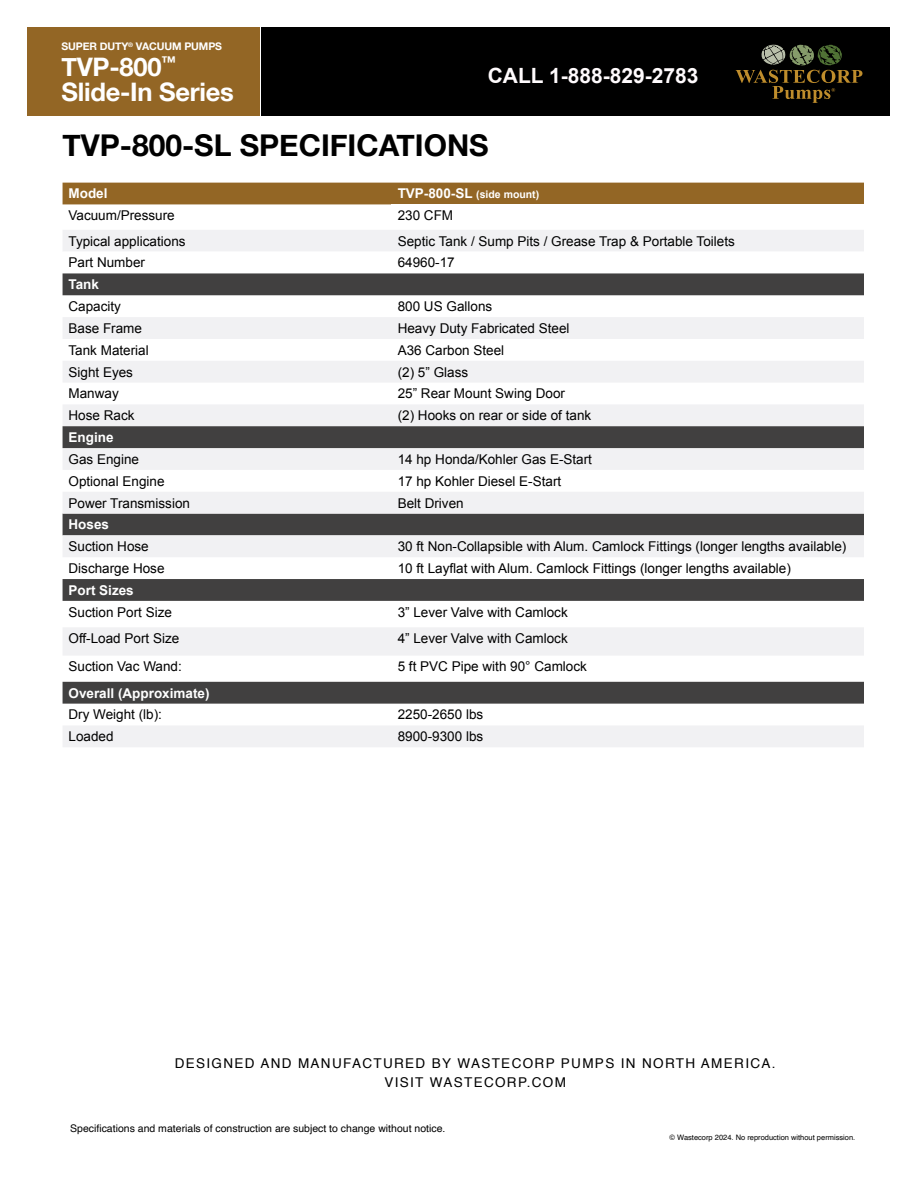
<style>
.page{position:relative;width:918px;height:1188px;background:#fff}
.page>*{position:absolute;margin:0;border:0;box-sizing:border-box;transform-origin:0 0}
.t1{font:700 30px "Helvetica Neue";color:#000}
.t2{font:700 25.5px/25.5px "Helvetica Neue";letter-spacing:-.01em;color:#fff}
.t3{font:700 21px "Arial";color:#fffbfd}
.t4{font:13.5px "Arial";color:#000}
.t5{font:13.5px "Helvetica";letter-spacing:.1em;color:#000}
.t6{font:700 13.5px "Arial";color:#fff}
.t7{font:13.5px "Arial";color:#000101}
.t8{font:10.5px "Helvetica";color:#000}
.t9{font:700 10.5px "Helvetica Neue";letter-spacing:-.01em;color:#fff}
.t10{font:700 10.5px "Arial";color:#fff}
.t11{font:7.5px "Helvetica";color:#000}
.s1{font-size:13.5px}
</style>
<div class="page">
<div style="left:261px;top:27px;width:629px;height:88px;background:#000"></div>
<div style="left:27px;top:27px;width:232px;height:88px;background:#936625"></div>
<svg style="left:736px;top:45px;width:126px;height:58px"></svg>
<div style="left:63px;top:183px;width:801px;height:21px;background:#936625"></div>
<div style="left:63px;top:230px;width:801px;height:21px;background:#f1f1f3"></div>
<svg style="left:63px;top:273px;width:801px;height:23px;background:#4a4949"></svg>
<svg style="left:63px;top:317px;width:801px;height:430px;fill:#f1f1f3"></svg>
<div style="left:63px;top:426px;width:801px;height:22px;background:#414040"></div>
<div style="left:63px;top:579px;width:801px;height:22px;background:#414040"></div>
<div style="left:63px;top:682px;width:801px;height:22px;background:#414040"></div>
<p class="t9" style="left:62px;top:38px;width:162px">SUPER DUTY<sup>®</sup> VACUUM PUMPS</p>
<h2 class="t2" style="left:62px;top:55px;width:174px">TVP-800<sup>™<br></sup>Slide-In Series</h2>
<h3 class="t3" style="left:488px;top:62px;width:212px">CALL 1-888-829-2783</h3>
<p class="t1" style="left:63px;top:121px;width:428px">TVP-800-SL SPECIFICATIONS</p>
<p class="t6" style="left:69px;top:185px;width:41px">Model</p>
<p class="t10" style="left:398px;top:188px;width:143px"><span class="s1">TVP-800-SL</span> (side mount)</p>
<p class="t4" style="left:69px;top:207px;width:108px">Vacuum/Pressure</p>
<p class="t4" style="left:398px;top:207px;width:57px">230 CFM</p>
<p class="t4" style="left:69px;top:232px;width:119px">Typical applications</p>
<p class="t7" style="left:398px;top:232px;width:339px">Septic Tank / Sump Pits / Grease Trap &amp; Portable Toilets</p>
<p class="t4" style="left:69px;top:254px;width:78px">Part Number</p>
<p class="t4" style="left:398px;top:254px;width:59px">64960-17</p>
<p class="t6" style="left:69px;top:276px;width:32px">Tank</p>
<p class="t4" style="left:69px;top:298px;width:54px">Capacity</p>
<p class="t4" style="left:398px;top:298px;width:96px">800 US Gallons</p>
<p class="t4" style="left:69px;top:319px;width:75px">Base Frame</p>
<p class="t4" style="left:398px;top:319px;width:173px">Heavy Duty Fabricated Steel</p>
<p class="t4" style="left:69px;top:341px;width:82px">Tank Material</p>
<p class="t4" style="left:398px;top:341px;width:108px">A36 Carbon Steel</p>
<p class="t4" style="left:69px;top:363px;width:66px">Sight Eyes</p>
<p class="t4" style="left:398px;top:363px;width:72px">(2) 5” Glass</p>
<p class="t4" style="left:69px;top:385px;width:52px">Manway</p>
<p class="t4" style="left:398px;top:385px;width:169px">25” Rear Mount Swing Door</p>
<p class="t4" style="left:69px;top:407px;width:68px">Hose Rack</p>
<p class="t4" style="left:398px;top:407px;width:195px">(2) Hooks on rear or side of tank</p>
<p class="t6" style="left:69px;top:428px;width:47px">Engine</p>
<p class="t4" style="left:69px;top:450px;width:72px">Gas Engine</p>
<p class="t4" style="left:398px;top:450px;width:196px">14 hp Honda/Kohler Gas E-Start</p>
<p class="t4" style="left:69px;top:472px;width:98px">Optional Engine</p>
<p class="t4" style="left:398px;top:472px;width:165px">17 hp Kohler Diesel E-Start</p>
<p class="t4" style="left:69px;top:494px;width:123px">Power Transmission</p>
<p class="t4" style="left:398px;top:494px;width:68px">Belt Driven</p>
<p class="t6" style="left:69px;top:516px;width:42px">Hoses</p>
<p class="t4" style="left:69px;top:538px;width:82px">Suction Hose</p>
<p class="t4" style="left:398px;top:538px;width:450px">30 ft Non-Collapsible with Alum. Camlock Fittings (longer lengths available)</p>
<p class="t4" style="left:69px;top:559px;width:98px">Discharge Hose</p>
<p class="t4" style="left:398px;top:559px;width:395px">10 ft Layflat with Alum. Camlock Fittings (longer lengths available)</p>
<p class="t6" style="left:69px;top:581px;width:67px">Port Sizes</p>
<p class="t4" style="left:69px;top:603px;width:105px">Suction Port Size</p>
<p class="t4" style="left:398px;top:603px;width:172px">3” Lever Valve with Camlock</p>
<p class="t4" style="left:69px;top:630px;width:112px">Off-Load Port Size</p>
<p class="t4" style="left:398px;top:630px;width:172px">4” Lever Valve with Camlock</p>
<p class="t4" style="left:69px;top:658px;width:115px">Suction Vac Wand:</p>
<p class="t4" style="left:398px;top:658px;width:191px">5 ft PVC Pipe with 90° Camlock</p>
<p class="t6" style="left:69px;top:684px;width:143px">Overall (Approximate)</p>
<p class="t4" style="left:69px;top:706px;width:95px">Dry Weight (lb):</p>
<p class="t4" style="left:398px;top:706px;width:87px">2250-2650 lbs</p>
<p class="t4" style="left:69px;top:728px;width:47px">Loaded</p>
<p class="t4" style="left:398px;top:728px;width:87px">8900-9300 lbs</p>
<p class="t5" style="left:175px;top:1053px;width:602px">DESIGNED AND MANUFACTURED BY WASTECORP PUMPS IN NORTH AMERICA.</p>
<p class="t5" style="left:384px;top:1072px;width:183px">VISIT WASTECORP.COM</p>
<p class="t8" style="left:70px;top:1120px;width:377px">Specifications and materials of construction are subject to change without notice.</p>
<p class="t11" style="left:670px;top:1131px;width:187px">© Wastecorp 2024. No reproduction without permission.</p>
</div>
